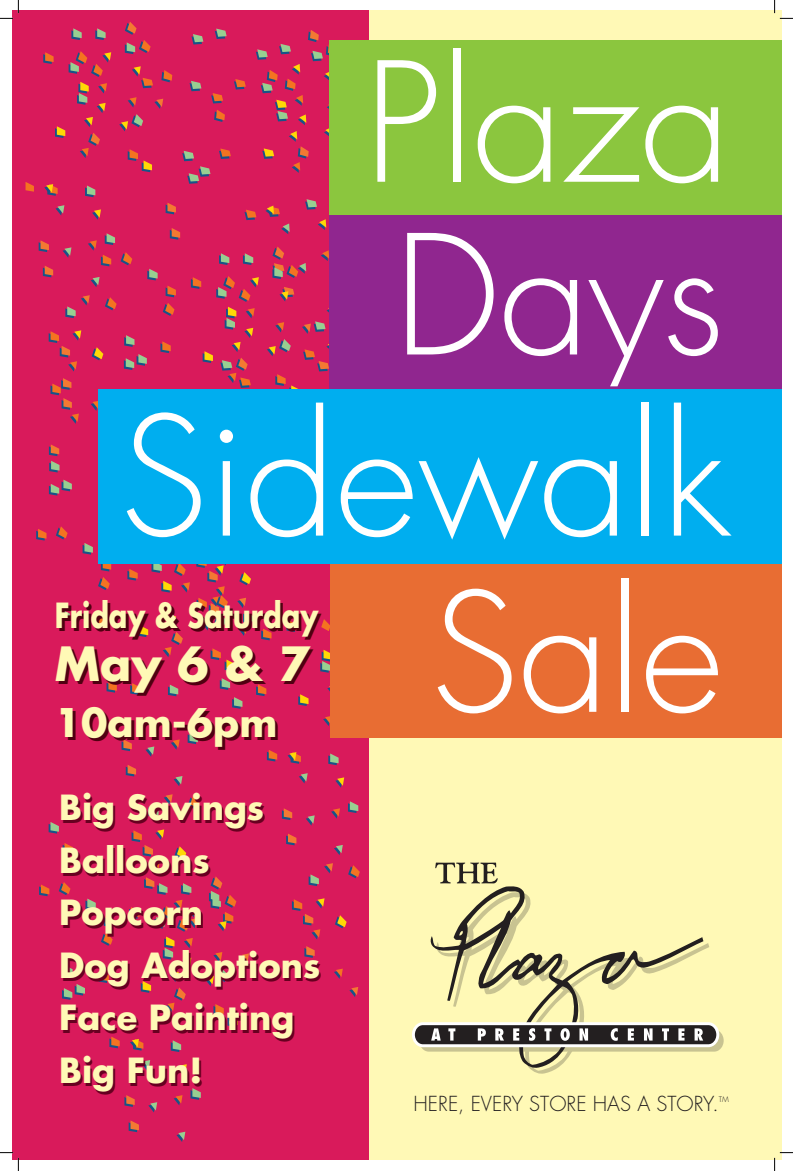
<style>
.page{position:relative;width:793px;height:1171px;background:#fff}
.page>*{position:absolute;margin:0;border:0;box-sizing:border-box;transform-origin:0 0}
.t1{font:700 45.94px "Futura";color:#fff9b6}
.t2{font:700 38.41px "Futura";color:#fff9b6}
.t3{font:700 33.77px/52.5px "Futura";color:#fff9b6}
.t4{font:700 33.77px "Futura";color:#fff9b6;scale:.81 1}
.t5{font:300 20.12px "Futura";color:#231f20}
.t6{font:300 7.52px "Futura";color:#231f20}
</style>
<div class="page">
<div style="left:12px;top:11px;width:359px;height:1149px;background:#d91a5b"></div>
<div style="left:370px;top:11px;width:412px;height:1149px;background:#fff9b6"></div>
<svg style="left:435px;top:862px;width:62px;height:21px"></svg>
<svg style="left:430px;top:886px;width:273px;height:183px"></svg>
<svg style="left:412px;top:1021px;width:311px;height:30px;background:#88857c"></svg>
<svg style="left:211px;top:93px;width:12px;height:10px"></svg>
<svg style="left:234px;top:79px;width:12px;height:10px"></svg>
<svg style="left:190px;top:81px;width:11px;height:10px"></svg>
<svg style="left:161px;top:70px;width:11px;height:12px"></svg>
<svg style="left:214px;top:110px;width:11px;height:12px"></svg>
<svg style="left:219px;top:148px;width:12px;height:11px"></svg>
<svg style="left:182px;top:151px;width:28px;height:33px"></svg>
<svg style="left:305px;top:199px;width:11px;height:4px"></svg>
<svg style="left:191px;top:34px;width:12px;height:10px"></svg>
<svg style="left:215px;top:29px;width:12px;height:10px"></svg>
<svg style="left:256px;top:30px;width:73px;height:143px"></svg>
<svg style="left:130px;top:683px;width:11px;height:12px"></svg>
<svg style="left:188px;top:796px;width:11px;height:13px"></svg>
<svg style="left:175px;top:846px;width:11px;height:13px"></svg>
<svg style="left:63px;top:843px;width:10px;height:12px"></svg>
<svg style="left:188px;top:732px;width:10px;height:12px"></svg>
<svg style="left:168px;top:684px;width:10px;height:12px"></svg>
<svg style="left:126px;top:765px;width:10px;height:11px"></svg>
<svg style="left:122px;top:739px;width:10px;height:12px"></svg>
<svg style="left:107px;top:681px;width:10px;height:11px"></svg>
<svg style="left:145px;top:746px;width:9px;height:11px"></svg>
<svg style="left:174px;top:776px;width:8px;height:10px"></svg>
<svg style="left:171px;top:739px;width:9px;height:11px"></svg>
<svg style="left:148px;top:794px;width:25px;height:23px"></svg>
<svg style="left:132px;top:829px;width:32px;height:41px"></svg>
<svg style="left:49px;top:822px;width:10px;height:11px"></svg>
<svg style="left:348px;top:865px;width:12px;height:13px"></svg>
<svg style="left:335px;top:915px;width:12px;height:13px"></svg>
<svg style="left:256px;top:684px;width:10px;height:12px"></svg>
<svg style="left:220px;top:678px;width:10px;height:12px"></svg>
<svg style="left:232px;top:697px;width:10px;height:12px"></svg>
<svg style="left:348px;top:801px;width:10px;height:12px"></svg>
<svg style="left:328px;top:753px;width:11px;height:12px"></svg>
<svg style="left:298px;top:694px;width:10px;height:12px"></svg>
<svg style="left:304px;top:946px;width:11px;height:12px"></svg>
<svg style="left:286px;top:833px;width:10px;height:12px"></svg>
<svg style="left:282px;top:808px;width:10px;height:12px"></svg>
<svg style="left:267px;top:750px;width:10px;height:11px"></svg>
<svg style="left:335px;top:777px;width:9px;height:11px"></svg>
<svg style="left:349px;top:987px;width:9px;height:10px"></svg>
<svg style="left:306px;top:815px;width:9px;height:10px"></svg>
<svg style="left:299px;top:773px;width:9px;height:10px"></svg>
<svg style="left:334px;top:968px;width:9px;height:11px"></svg>
<svg style="left:334px;top:845px;width:9px;height:10px"></svg>
<svg style="left:331px;top:808px;width:9px;height:10px"></svg>
<svg style="left:320px;top:671px;width:11px;height:24px"></svg>
<svg style="left:323px;top:701px;width:8px;height:25px"></svg>
<svg style="left:309px;top:863px;width:24px;height:23px"></svg>
<svg style="left:292px;top:898px;width:32px;height:41px"></svg>
<svg style="left:287px;top:752px;width:14px;height:12px"></svg>
<svg style="left:39px;top:884px;width:10px;height:12px"></svg>
<svg style="left:213px;top:1004px;width:25px;height:23px"></svg>
<svg style="left:59px;top:882px;width:11px;height:13px"></svg>
<svg style="left:85px;top:898px;width:29px;height:48px"></svg>
<svg style="left:99px;top:971px;width:10px;height:12px"></svg>
<svg style="left:62px;top:965px;width:11px;height:12px"></svg>
<svg style="left:62px;top:984px;width:23px;height:16px"></svg>
<svg style="left:190px;top:1088px;width:11px;height:12px"></svg>
<svg style="left:171px;top:1040px;width:10px;height:12px"></svg>
<svg style="left:129px;top:1120px;width:10px;height:12px"></svg>
<svg style="left:124px;top:1095px;width:11px;height:12px"></svg>
<svg style="left:109px;top:1036px;width:11px;height:12px"></svg>
<svg style="left:205px;top:969px;width:24px;height:17px"></svg>
<svg style="left:178px;top:1064px;width:9px;height:10px"></svg>
<svg style="left:240px;top:953px;width:9px;height:11px"></svg>
<svg style="left:148px;top:1102px;width:9px;height:10px"></svg>
<svg style="left:141px;top:1060px;width:9px;height:10px"></svg>
<svg style="left:176px;top:1131px;width:9px;height:11px"></svg>
<svg style="left:174px;top:1095px;width:8px;height:10px"></svg>
<svg style="left:129px;top:877px;width:69px;height:136px"></svg>
<svg style="left:209px;top:876px;width:27px;height:55px"></svg>
<svg style="left:213px;top:952px;width:9px;height:10px"></svg>
<svg style="left:130px;top:1039px;width:13px;height:11px"></svg>
<svg style="left:128px;top:149px;width:24px;height:23px"></svg>
<svg style="left:71px;top:28px;width:11px;height:12px"></svg>
<svg style="left:85px;top:185px;width:10px;height:12px"></svg>
<svg style="left:26px;top:182px;width:8px;height:10px"></svg>
<svg style="left:119px;top:114px;width:24px;height:17px"></svg>
<svg style="left:154px;top:99px;width:9px;height:10px"></svg>
<svg style="left:95px;top:28px;width:11px;height:12px"></svg>
<svg style="left:125px;top:22px;width:26px;height:32px"></svg>
<svg style="left:43px;top:51px;width:68px;height:107px"></svg>
<svg style="left:132px;top:66px;width:21px;height:22px"></svg>
<svg style="left:128px;top:97px;width:9px;height:11px"></svg>
<svg style="left:44px;top:184px;width:14px;height:12px"></svg>
<div style="left:329px;top:40px;width:453px;height:175px;background:#8bc63e"></div>
<div style="left:331px;top:562px;width:451px;height:175px;background:#e86d33"></div>
<div style="left:329px;top:215px;width:453px;height:175px;background:#90268f"></div>
<svg style="left:377px;top:60px;width:59px;height:122px"></svg>
<div style="left:453px;top:49px;width:7px;height:133px;background:#fff"></div>
<svg style="left:478px;top:106px;width:72px;height:77px"></svg>
<svg style="left:563px;top:107px;width:76px;height:75px"></svg>
<svg style="left:645px;top:106px;width:73px;height:77px"></svg>
<svg style="left:407px;top:233px;width:86px;height:121px"></svg>
<svg style="left:504px;top:278px;width:73px;height:78px"></svg>
<svg style="left:588px;top:278px;width:130px;height:108px"></svg>
<svg style="left:438px;top:589px;width:73px;height:124px"></svg>
<svg style="left:524px;top:636px;width:72px;height:77px"></svg>
<div style="left:621px;top:579px;width:7px;height:133px;background:#fff"></div>
<svg style="left:646px;top:636px;width:72px;height:77px"></svg>
<div style="left:98px;top:389px;width:684px;height:174px;background:#00aeef"></div>
<svg style="left:36px;top:203px;width:304px;height:468px"></svg>
<svg style="left:341px;top:457px;width:197px;height:83px"></svg>
<svg style="left:544px;top:459px;width:73px;height:78px"></svg>
<div style="left:642px;top:403px;width:7px;height:132px;background:#fff"></div>
<svg style="left:674px;top:403px;width:57px;height:132px"></svg>
<svg style="left:0;top:0;width:19px;height:19px"></svg>
<svg style="left:0;top:1152px;width:19px;height:19px"></svg>
<svg style="left:774px;top:0;width:19px;height:19px"></svg>
<svg style="left:774px;top:1152px;width:19px;height:19px"></svg>
<p class="t4" style="left:55px;top:592px;width:327px">Friday &amp; Saturday</p>
<h1 class="t1" style="left:55px;top:633px;width:257px">May 6 &amp; 7</h1>
<p class="t2" style="left:55px;top:697px;width:224px">10am-6pm</p>
<p class="t3" style="left:59px;top:781px;width:263px">Big Savings<br>Balloons<br>Popcorn<br>Dog Adoptions<br>Face Painting<br>Big Fun!</p>
<p class="t5" style="left:413px;top:1091px;width:307px">HERE, EVERY STORE HAS A STORY.</p>
<p class="t6" style="left:719px;top:1094px;width:12px">TM</p>
</div>
